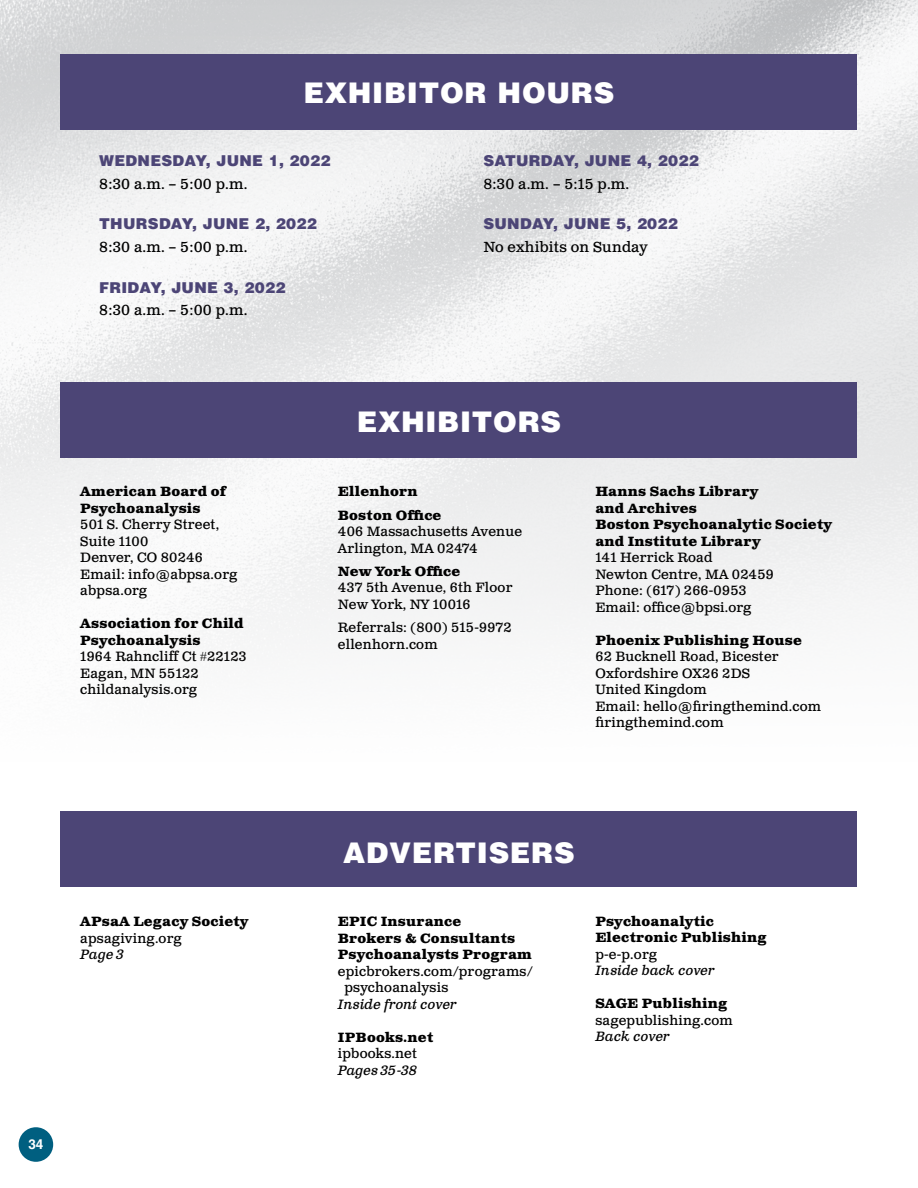
<style>
.page{position:relative;width:918px;height:1188px;background:#fff}
.page>*{position:absolute;margin:0;border:0;box-sizing:border-box;transform-origin:0 0}
.t1{font:900 28.5px "Helvetica LT Pro";letter-spacing:.025em;color:#fff}
.t2{font:900 15px "Helvetica LT Pro";letter-spacing:.02em;color:#4c4576}
.t3{font:14.7px "Clarendon Text Pro";letter-spacing:.015em;color:#000}
.t4{font:13.5px/16.5px "Clarendon Text Pro";letter-spacing:.015em;color:#000}
.t5{font:700 13.5px/16.5px "Clarendon Text Pro";letter-spacing:.015em;color:#000}
.t6{font:italic 13.5px "Clarendon Text Pro";letter-spacing:.005em;color:#000}
.t7{font:700 13.5px "Helvetica LT Pro";color:#fff}
.s1{font-weight:700}
.s2{font-family:"Times New Roman"}
</style>
<div class="page">
<img style="left:0;top:0;width:918px;height:641px">
<div style="left:19px;top:1127px;width:34px;height:35px;background:#005f80;border-radius:50%"></div>
<div style="left:61px;top:812px;width:796px;height:75px;background:#4c4576"></div>
<div style="left:61px;top:54px;width:796px;height:76px;background:#4c4576"></div>
<div style="left:61px;top:382px;width:796px;height:76px;background:#4c4576"></div>
<h1 class="t1" style="left:304px;top:74px;width:312px">EXHIBITOR HOURS</h1>
<p class="t2" style="left:99px;top:151px;width:233px">WEDNESDAY, JUNE 1, 2022</p>
<p class="t3" style="left:99px;top:175px;width:150px">8:30 a.m. – 5:00 p.m.</p>
<p class="t2" style="left:99px;top:214px;width:219px">THURSDAY, JUNE 2, 2022</p>
<p class="t3" style="left:99px;top:238px;width:150px">8:30 a.m. – 5:00 p.m.</p>
<p class="t2" style="left:99px;top:277px;width:188px">FRIDAY, JUNE 3, 2022</p>
<p class="t3" style="left:99px;top:301px;width:150px">8:30 a.m. – 5:00 p.m.</p>
<p class="t2" style="left:483px;top:151px;width:217px">SATURDAY, JUNE 4, 2022</p>
<p class="t3" style="left:483px;top:175px;width:147px">8:30 a.m. – 5:15 p.m.</p>
<p class="t2" style="left:483px;top:214px;width:196px">SUNDAY, JUNE 5, 2022</p>
<p class="t3" style="left:483px;top:238px;width:166px">No exhibits on Sunday</p>
<h1 class="t1" style="left:357px;top:403px;width:206px">EXHIBITORS</h1>
<p class="t5" style="left:80px;top:484px;width:148px">American Board of<br>Psychoanalysis</p>
<p class="t4" style="left:80px;top:517px;width:159px">501 S. Cherry Street,<br>Suite 1100<br>Denver, CO 80246<br>Email: info@abpsa.org abpsa.org</p>
<p class="t4" style="left:80px;top:616px;width:168px"><span class="s1">Association for Child<br>Psychoanalysis<br></span>1964 Rahncliff Ct <span class="s2">#</span>22123<br>Eagan, MN 55122 childanalysis.org</p>
<p class="t5" style="left:338px;top:481px;width:105px;line-height:23.2px">Ellenhorn<br>Boston Office</p>
<p class="t4" style="left:338px;top:524px;width:186px">406 Massachusetts Avenue<br>Arlington, MA 02474</p>
<p class="t5" style="left:338px;top:564px;width:124px">New York Office</p>
<p class="t4" style="left:338px;top:580px;width:176px">437 5th Avenue, 6th Floor<br>New York, NY 10016</p>
<p class="t4" style="left:338px;top:620px;width:176px">Referrals: (800) 515-9972 ellenhorn.com</p>
<p class="t5" style="left:595px;top:484px;width:238px">Hanns Sachs Library<br>and Archives<br>Boston Psychoanalytic Society and Institute Library</p>
<p class="t4" style="left:595px;top:550px;width:180px">141 Herrick Road<br>Newton Centre, MA 02459<br>Phone: (617) 266-0953<br>Email: office@bpsi.org</p>
<p class="t5" style="left:595px;top:633px;width:208px">Phoenix Publishing House</p>
<p class="t4" style="left:595px;top:649px;width:227px">62 Bucknell Road, Bicester<br>Oxfordshire OX26 2DS<br>United Kingdom<br>Email: hello@firingthemind.com firingthemind.com</p>
<p class="t5" style="left:80px;top:914px;width:170px">APsaA Legacy Society</p>
<p class="t4" style="left:80px;top:930px;width:103px">apsagiving.org</p>
<p class="t6" style="left:80px;top:946px;width:46px">Page 3</p>
<p class="t7" style="left:28px;top:1136px;width:17px">34</p>
<h1 class="t1" style="left:343px;top:834px;width:233px">ADVERTISERS</h1>
<p class="t5" style="left:338px;top:914px;width:196px">EPIC Insurance<br>Brokers &amp; Consultants<br>Psychoanalysts Program</p>
<p class="t4" style="left:344px;top:963px;width:190px;text-indent:-7px">epicbrokers.com/programs/ psychoanalysis</p>
<p class="t6" style="left:338px;top:995px;width:120px">Inside front cover</p>
<p class="t5" style="left:338px;top:1029px;width:97px">IPBooks.net</p>
<p class="t4" style="left:338px;top:1046px;width:81px">ipbooks.net</p>
<p class="t6" style="left:338px;top:1061px;width:82px">Pages 35-38</p>
<p class="t5" style="left:595px;top:914px;width:173px">Psychoanalytic<br>Electronic Publishing</p>
<p class="t4" style="left:595px;top:947px;width:63px">p-e-p.org</p>
<p class="t6" style="left:595px;top:962px;width:121px">Inside back cover</p>
<p class="t5" style="left:595px;top:996px;width:133px">SAGE Publishing</p>
<p class="t4" style="left:595px;top:1013px;width:139px">sagepublishing.com</p>
<p class="t6" style="left:595px;top:1028px;width:76px">Back cover</p>
</div>
